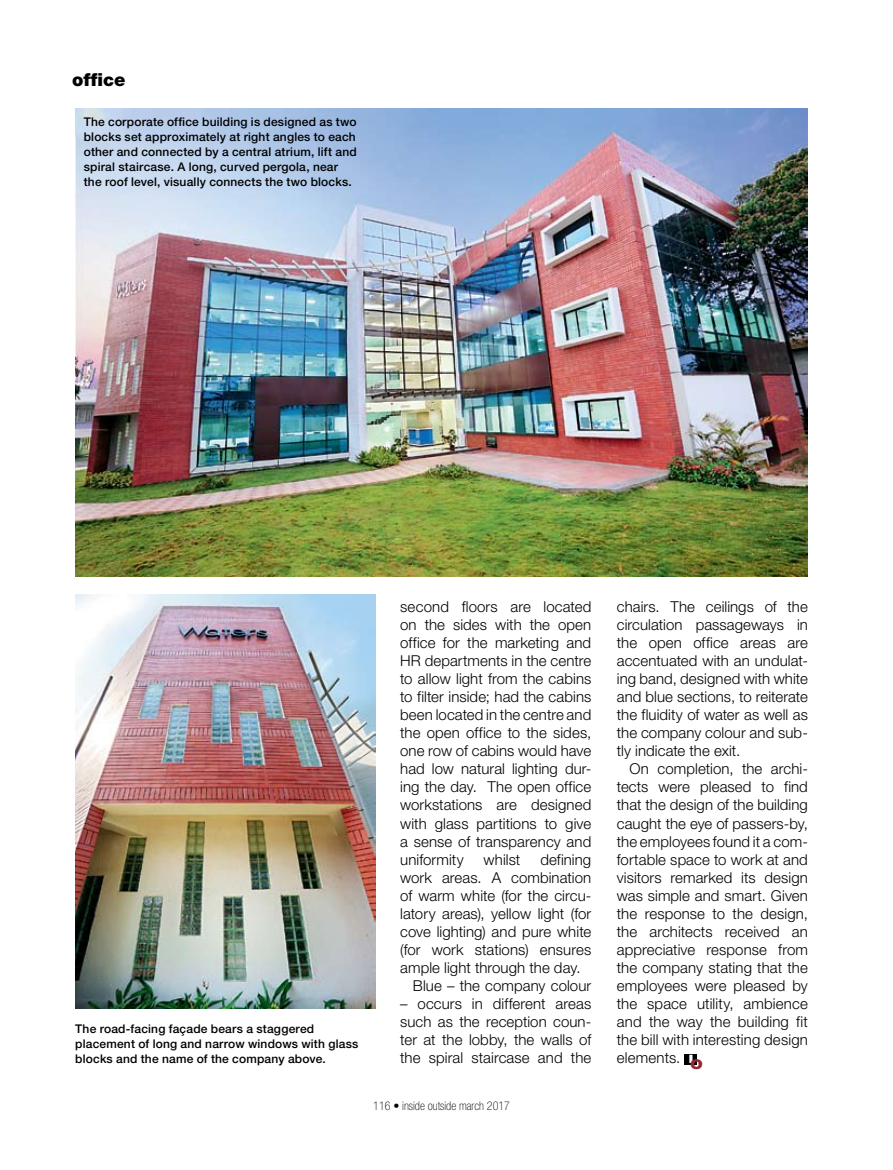
<style>
.page{position:relative;width:893px;height:1170px;background:#fff}
.page>*{position:absolute;margin:0;border:0;box-sizing:border-box;transform-origin:0 0}
.t1{font:900 18px "Helvetica Neue";color:#000}
.t2{font:300 15px/18px "Helvetica Neue";letter-spacing:.005em;color:#000;text-align:justify}
.t3{font:500 12px/15px "Helvetica Neue";letter-spacing:.015em;color:#000}
.t4{font:100 condensed 12px "Helvetica Neue";color:#000}
.t5{font:900 11.55px "Helvetica";color:#fff;scale:1.14 1}
.s1{font-size:13.5px;color:#972632}
</style>
<div class="page">
<img style="left:75px;top:108px;width:733px;height:468px">
<img style="left:75px;top:594px;width:300px;height:414px">
<div style="left:685px;top:1053px;width:12px;height:11px;background:#000"></div>
<p class="t1" style="left:72px;top:69px;width:55px">office</p>
<p class="t3" style="left:84px;top:114px;width:274px">The corporate office building is designed as two blocks set approximately at right angles to each other and connected by a central atrium, lift and spiral staircase. A long, curved pergola, near the roof level, visually connects the two blocks.</p>
<p class="t3" style="left:75px;top:1020px;width:285px">The road-facing façade bears a staggered placement of long and narrow windows with glass blocks and the name of the company above.</p>
<p class="t2" style="left:400px;top:597px;width:193px">second floors are located on the sides with the open office for the marketing and HR departments in the centre to allow light from the cabins to filter inside; had the cabins been located in the centre and the open office to the sides, one row of cabins would have had low natural lighting dur&shy;ing the day. The open office workstations are designed with glass partitions to give a sense of transparency and uniformity</p>
<p class="t2" style="left:484px;top:849px;width:38px">whilst</p>
<p class="t2" style="left:540px;top:849px;width:52px">defining</p>
<p class="t2" style="left:400px;top:867px;width:193px">work areas. A combination</p>
<p class="t2" style="left:400px;top:885px;width:193px">of warm white (for the circu-</p>
<p class="t2" style="left:400px;top:903px;width:193px">latory areas), yellow light (for</p>
<p class="t2" style="left:400px;top:921px;width:193px">cove lighting) and pure white</p>
<p class="t2" style="left:400px;top:939px;width:193px">(for work stations) ensures</p>
<p class="t2" style="left:400px;top:957px;width:182px">ample light through the day.</p>
<p class="t2" style="left:413px;top:975px;width:180px">Blue – the company colour</p>
<p class="t2" style="left:400px;top:993px;width:193px">– occurs in different areas such as the reception coun&shy;ter at the lobby, the walls of the spiral staircase and the</p>
<p class="t4" style="left:373px;top:1098px;width:138px">116 • inside outside march 2017</p>
<p class="t2" style="left:617px;top:597px;width:193px">chairs. The ceilings of the circulation passageways in the open office areas are accentuated with an undulat&shy;ing band, designed with white and blue sections, to reiterate the fluidity of water as well as the company colour and sub&shy;tly indicate the exit.</p>
<p class="t2" style="left:617px;top:759px;width:193px;text-indent:13px">On completion, the archi&shy;tects were pleased to find that the design of the building caught the eye of passers-by, the employees found it a com&shy;fortable space to work at and visitors remarked its design was simple and smart. Given the response to the design, the architects received an appreciative response from the company stating that the employees were pleased by the space utility, ambience and the way the building fit the bill with interesting design elements.</p>
<p class="t5" style="left:688px;top:1052px;width:14px">I<span class="s1">O</span></p>
</div>
